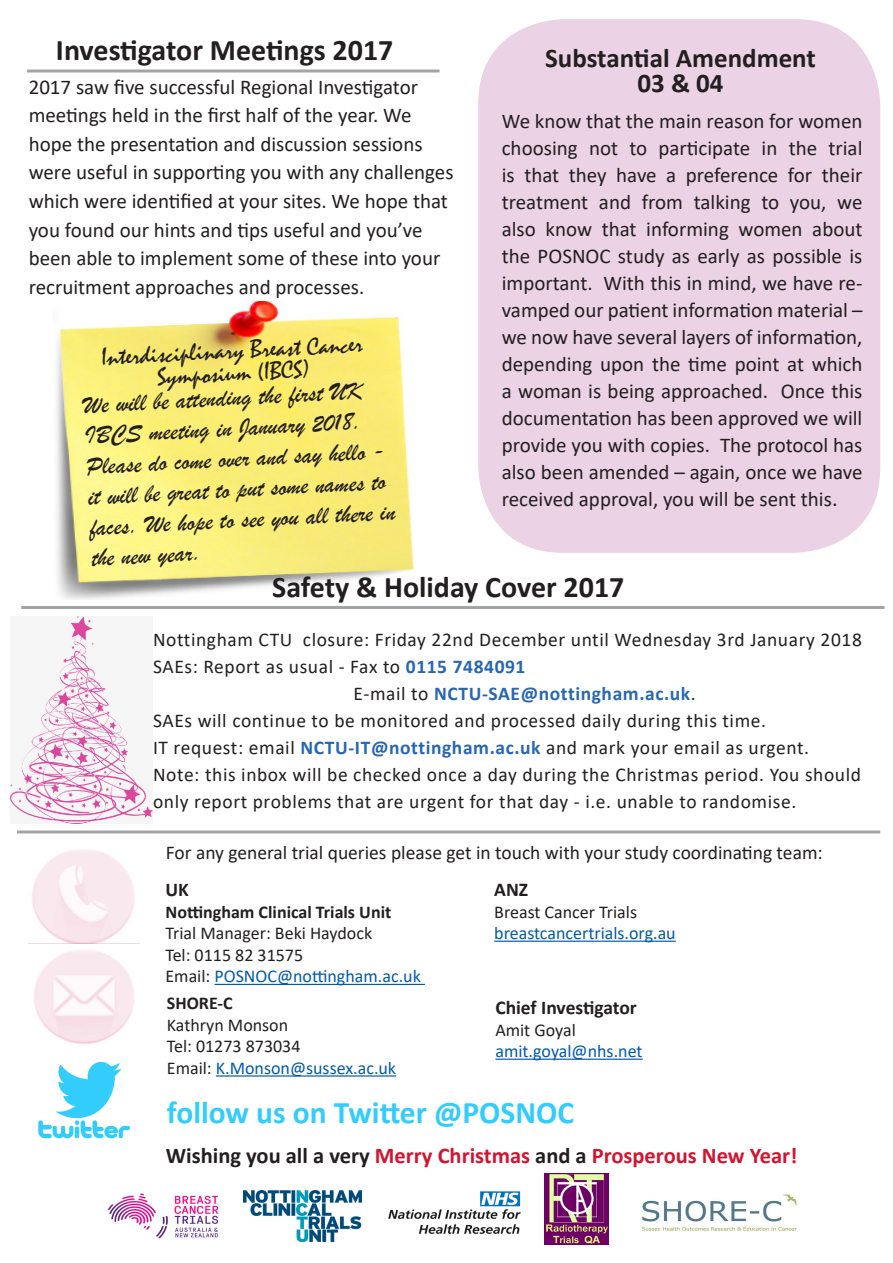
<style>
.page{position:relative;width:893px;height:1263px;background:#fff}
.page>*{position:absolute;margin:0;border:0;box-sizing:border-box;transform-origin:0 0}
.t1{font:700 31.5px "Calibri";color:#32cdfd}
.t2{font:700 30px "Calibri";color:#231f20}
.t3{font:700 27px/25.5px "Calibri";color:#231f20;text-align:center}
.t4{font:25.5px/30.6px "Brush Script";color:#231f20}
.t5{font:25.5px/22.5px "Mistral";color:#231f20;text-align:center}
.t6{font:700 22.5px "Calibri";color:#d11530}
.t7{font:21px/27px "Calibri";color:#231f20;text-align:justify}
.t8{font:19.5px/27px "Calibri";letter-spacing:.03em;color:#231f20}
.t9{font:19.5px "Calibri";color:#231f20}
.t10{font:700 19.5px "Calibri";letter-spacing:.03em;color:#2767b2}
.t11{font:700 19.5px "Calibri";color:#231f20}
.t12{font:18px/21.6px "Calibri";color:#231f20}
.t13{font:18px "Calibri";color:#015aaa}
.t14{font:700 18px "Calibri";color:#231f20}
.s1{font-size:22.5px}
.s2{font-weight:700;color:#2767b2}
.s3{font-weight:400;color:#231f20}
.s4{color:#231f20}
.s5{color:#015aaa}
</style>
<div class="page">
<img style="left:56px;top:301px;width:358px;height:298px">
<div style="left:478px;top:19px;width:402px;height:534px;background:#ebd2e5;border-radius:85px"></div>
<img style="left:641px;top:1194px;width:156px;height:40px">
<img style="left:544px;top:1174px;width:64px;height:70px">
<img style="left:107px;top:1193px;width:112px;height:46px">
<img style="left:243px;top:1190px;width:119px;height:51px">
<img style="left:388px;top:1191px;width:133px;height:43px">
<img style="left:32px;top:850px;width:103px;height:93px">
<img style="left:29px;top:943px;width:110px;height:101px">
<hr style="left:214px;top:984px;width:211px;height:1px;background:#015aaa">
<hr style="left:494px;top:940px;width:182px;height:2px;background:#015aaa">
<img style="left:39px;top:1062px;width:90px;height:77px">
<hr style="left:17px;top:830px;width:863px;height:3px;background:#a3a4a8">
<hr style="left:495px;top:1058px;width:148px;height:2px;background:#015aaa">
<hr style="left:27px;top:70px;width:413px;height:3px;background:#a3a4a8">
<hr style="left:21px;top:606px;width:863px;height:3px;background:#a3a4a8">
<img style="left:11px;top:617px;width:142px;height:206px">
<hr style="left:216px;top:1075px;width:180px;height:1px;background:#015aaa">
<p class="t2" style="left:56px;top:28px;width:339px">Investigator Meetings 2017</p>
<p class="t7" style="left:29px;top:72px;width:426px;line-height:28.5px;text-align:left">2017 saw five successful Regional Investigator meetings held in the first half of the year. We hope the presentation and discussion sessions were useful in supporting you with any challenges which were identified at your sites. We hope that you found our hints and tips useful and you’ve been able to implement some of these into your recruitment approaches and processes.</p>
<p class="t5" style="left:101px;top:346px;width:263px;rotate:-3deg">Interdisciplinary Breast Cancer<br>Symposium (IBCS)</p>
<p class="t4" style="left:82px;top:390px;width:308px;rotate:-3deg">We will be attending the first UK<br>IBCS meeting in January 2018.<br>Please do come over and say hello - it will be great to put some names to faces. We hope to see you all there in the new year.</p>
<p class="t3" style="left:545px;top:45px;width:272px">Substantial Amendment<br>03 &amp; 04</p>
<p class="t7" style="left:502px;top:107px;width:362px">We know that the main reason for women choosing not to participate in the trial is that they have a preference for their treatment and from talking to you, we also know that informing women about the POSNOC study as early as possible is important. With this in mind, we have re&shy;vamped our patient information material – we now have several layers of information, depending upon the time point at which a woman is being approached. Once this documentation has been approved we will provide you with copies. The protocol has also been amended – again, once we have received approval, you will be sent this<span class="s1">.</span></p>
<p class="t2" style="left:272px;top:565px;width:354px">Safety &amp; Holiday Cover 2017</p>
<p class="t8" style="left:153px;top:626px;width:710px">Nottingham CTU closure: Friday 22nd December until Wednesday 3rd January 2018</p>
<p class="t8" style="left:153px;top:653px;width:374px">SAEs: Report as usual - Fax to <span class="s2">0115 7484091</span></p>
<p class="t10" style="left:354px;top:680px;width:344px"><span class="s3">E-mail to</span> NCTU-SAE@nottingham.ac.uk<span class="s3">.</span></p>
<p class="t8" style="left:153px;top:707px;width:614px">SAEs will continue to be monitored and processed daily during this time.</p>
<p class="t8" style="left:153px;top:734px;width:709px">IT request: email <span class="s2">NCTU-IT@nottingham.ac.uk</span> and mark your email as urgent.<br>Note: this inbox will be checked once a day during the Christmas period. You should only report problems that are urgent for that day - i.e. unable to randomise.</p>
<p class="t9" style="left:166px;top:839px;width:658px">For any general trial queries please get in touch with your study coordinating team:</p>
<p class="t11" style="left:165px;top:876px;width:25px">UK</p>
<p class="t14" style="left:165px;top:899px;width:227px">Nottingham Clinical Trials Unit</p>
<p class="t12" style="left:165px;top:922px;width:208px">Trial Manager: Beki Haydock</p>
<p class="t12" style="left:165px;top:943px;width:139px">Tel: 0115 82 31575</p>
<p class="t13" style="left:165px;top:964px;width:257px"><span class="s4">Email:</span> POSNOC@nottingham.ac.uk</p>
<p class="t11" style="left:494px;top:876px;width:35px">ANZ</p>
<p class="t12" style="left:494px;top:900px;width:144px">Breast Cancer Trials</p>
<p class="t13" style="left:494px;top:921px;width:183px">breastcancertrials.org.au</p>
<p class="t14" style="left:167px;top:990px;width:67px">SHORE-C</p>
<p class="t12" style="left:167px;top:1013px;width:123px">Kathryn Monson</p>
<p class="t12" style="left:167px;top:1035px;width:231px">Tel: 01273 873034<br>Email: <span class="s5">K.Monson@sussex.ac.uk</span></p>
<p class="t11" style="left:495px;top:994px;width:143px">Chief Investigator</p>
<p class="t12" style="left:495px;top:1018px;width:82px">Amit Goyal</p>
<p class="t13" style="left:495px;top:1039px;width:149px">amit.goyal@nhs.net</p>
<p class="t1" style="left:167px;top:1090px;width:409px">follow us on Twitter @POSNOC</p>
<p class="t6" style="left:166px;top:1140px;width:633px"><span class="s4">Wishing you all a very</span> Merry Christmas <span class="s4">and a</span> Prosperous New Year!</p>
</div>
